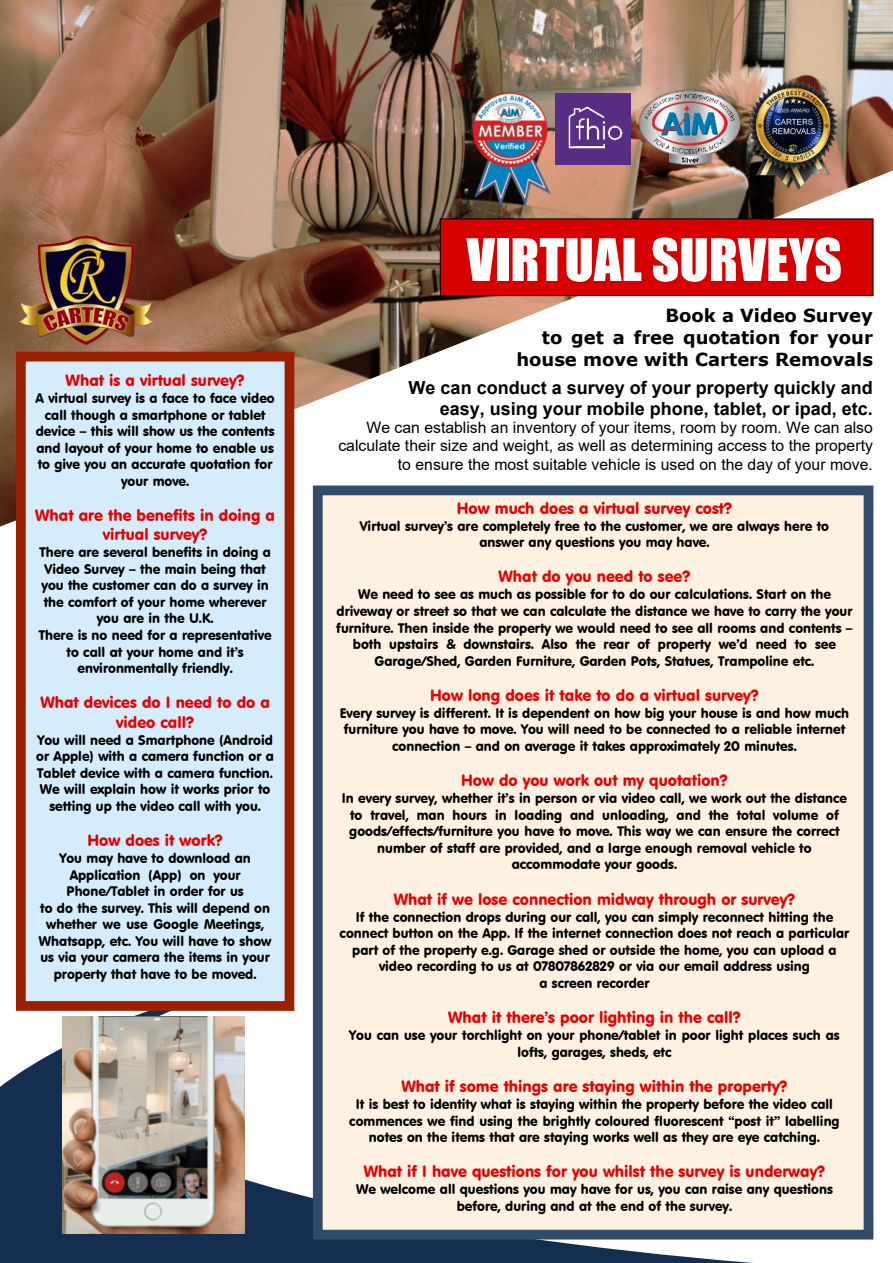
<style>
.page{position:relative;width:893px;height:1263px;background:#fff}
.page>*{position:absolute;margin:0;border:0;box-sizing:border-box;transform-origin:0 0}
.t1{font:54px "Impact";color:#fff}
.t2{font:700 18px/20.7px "Arial";color:#000;text-align:right}
.t3{font:700 18px/21.9px "Verdana";color:#000;text-align:right}
.t4{font:15.75px/19.4px "VAG Rounded BT";color:#e60000;text-align:center}
.t5{font:15.75px/18px "Arial";color:#000;text-align:right}
.t6{font:13.5px/16.5px "VAG Rounded BT";color:#000;text-align:center}
</style>
<div class="page">
<img style="left:0;top:0;width:893px;height:532px">
<svg style="left:0;top:997px;width:874px;height:266px;fill:#132e4f"></svg>
<img style="left:16px;top:232px;width:139px;height:115px">
<div style="left:440px;top:219px;width:433px;height:77px;background:#d70000;border:1px solid #000"></div>
<div style="left:313px;top:485px;width:560px;height:754px;background:#fff1e2;border:10px solid #324b6b"></div>
<div style="left:16px;top:352px;width:278px;height:659px;background:#d4ecfb;border:10px solid #992100"></div>
<img style="left:62px;top:1017px;width:182px;height:216px">
<img style="left:449px;top:88px;width:124px;height:124px">
<img style="left:556px;top:94px;width:75px;height:71px">
<img style="left:746px;top:80px;width:95px;height:110px">
<img style="left:635px;top:82px;width:110px;height:91px">
<p class="t4" style="left:66px;top:372px;width:181px">What is a virtual survey?</p>
<p class="t6" style="left:36px;top:391px;width:241px">A virtual survey is a face to face video call though a smartphone or tablet device – this will show us the contents and layout of your home to enable us to give you an accurate quotation for your move.</p>
<p class="t4" style="left:35px;top:507px;width:241px">What are the benefits in doing a virtual survey?</p>
<p class="t6" style="left:39px;top:546px;width:234px">There are several benefits in doing a<br>Video Survey – the main being that you the customer can do a survey in the comfort of your home wherever you are in the U.K.<br>There is no need for a representative to call at your home and it’s environmentally friendly.</p>
<p class="t4" style="left:40px;top:694px;width:231px">What devices do I need to do a video call?</p>
<p class="t6" style="left:36px;top:733px;width:239px">You will need a Smartphone (Android or Apple) with a camera function or a Tablet device with a camera function.<br>We will explain how it works prior to setting up the video call with you.</p>
<p class="t4" style="left:87px;top:832px;width:137px">How does it work?</p>
<p class="t6" style="left:39px;top:851px;width:234px">You may have to download an<br>Application (App) on your<br>Phone/Tablet in order for us<br>to do the survey. This will depend on whether we use Google Meetings,<br>Whatsapp, etc. You will have to show us via your camera the items in your property that have to be moved.</p>
<h1 class="t1" style="left:467px;top:238px;width:377px">VIRTUAL SURVEYS</h1>
<h2 class="t3" style="left:516px;top:306px;width:358px">Book a Video Survey<br>to get a free quotation for your house move with Carters Removals</h2>
<h2 class="t2" style="left:409px;top:379px;width:466px">We can conduct a survey of your property quickly and easy, using your mobile phone, tablet, or ipad, etc.</h2>
<p class="t5" style="left:338px;top:420px;width:536px">We can establish an inventory of your items, room by room. We can also calculate their size and weight, as well as determining access to the property to ensure the most suitable vehicle is used on the day of your move.</p>
<p class="t4" style="left:457px;top:500px;width:277px">How much does a virtual survey cost?</p>
<p class="t6" style="left:360px;top:519px;width:471px">Virtual survey’s are completely free to the customer, we are always here to answer any questions you may have.</p>
<p class="t4" style="left:499px;top:569px;width:193px">What do you need to see?</p>
<p class="t6" style="left:336px;top:588px;width:518px">We need to see as much as possible for to do our calculations. Start on the driveway or street so that we can calculate the distance we have to carry the your furniture. Then inside the property we would need to see all rooms and contents – both upstairs &amp; downstairs. Also the rear of property we’d need to see Garage/Shed, Garden Furniture, Garden Pots, Statues, Trampoline etc.</p>
<p class="t4" style="left:430px;top:687px;width:330px">How long does it take to do a virtual survey?</p>
<p class="t6" style="left:340px;top:706px;width:511px">Every survey is different. It is dependent on how big your house is and how much furniture you have to move. You will need to be connected to a reliable internet connection – and on average it takes approximately 20 minutes.</p>
<p class="t4" style="left:461px;top:772px;width:268px">How do you work out my quotation?</p>
<p class="t6" style="left:342px;top:791px;width:507px">In every survey, whether it’s in person or via video call, we work out the distance to travel, man hours in loading and unloading, and the total volume of goods/effects/furniture you have to move. This way we can ensure the correct number of staff are provided, and a large enough removal vehicle to accommodate your goods.</p>
<p class="t4" style="left:394px;top:891px;width:403px">What if we lose connection midway through or survey?</p>
<p class="t6" style="left:340px;top:910px;width:511px">If the connection drops during our call, you can simply reconnect hitting the connect button on the App. If the internet connection does not reach a particular part of the property e.g. Garage shed or outside the home, you can upload a video recording to us at 07807862829 or via our email address using<br>a screen recorder</p>
<p class="t4" style="left:448px;top:1009px;width:294px">What it there’s poor lighting in the call?</p>
<p class="t6" style="left:349px;top:1028px;width:492px">You can use your torchlight on your phone/tablet in poor light places such as lofts, garages, sheds, etc</p>
<p class="t4" style="left:401px;top:1078px;width:388px">What if some things are staying within the property?</p>
<p class="t6" style="left:349px;top:1097px;width:492px">It is best to identity what is staying within the property before the video call commences we find using the brightly coloured fluorescent “post it” labelling notes on the items that are staying works well as they are eye catching.</p>
<p class="t4" style="left:364px;top:1163px;width:463px">What if I have questions for you whilst the survey is underway?</p>
<p class="t6" style="left:356px;top:1183px;width:478px">We welcome all questions you may have for us, you can raise any questions before, during and at the end of the survey.</p>
</div>
